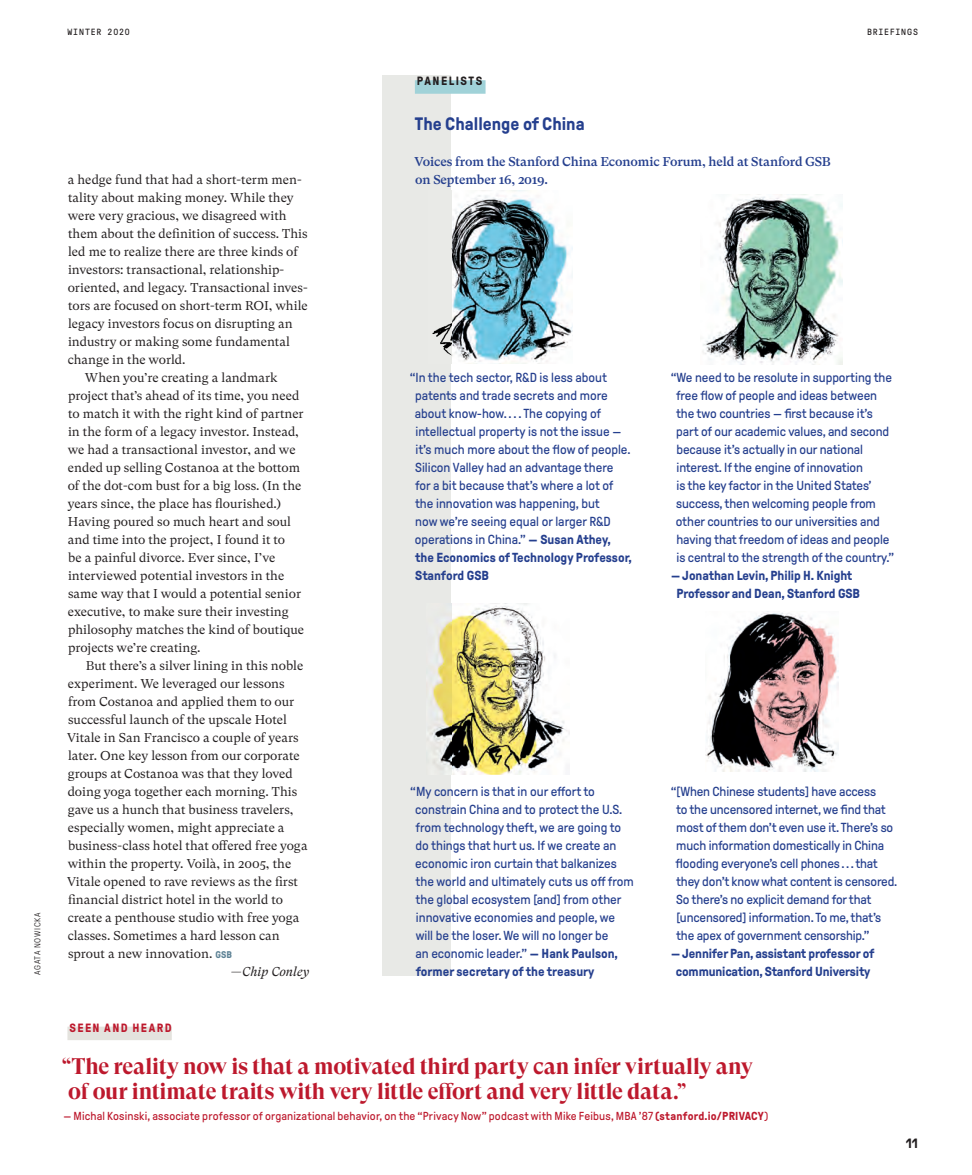
<style>
.page{position:relative;width:972px;height:1175px;background:#fff}
.page>*{position:absolute;margin:0;border:0;box-sizing:border-box;transform-origin:0 0}
.t1{font:700 22.5px/25.5px "GT Super Display";letter-spacing:-.02em;color:#bd192d}
.t2{font:700 18px "GT Pressura Pro";color:#253f8e}
.t3{font:700 13.5px "GT Pressura Pro";color:#231f20}
.t4{font:13.2px/18px "GT Pressura Pro";letter-spacing:-.005em;color:#253f8e}
.t5{font:700 13.2px/18px "GT Pressura Pro";letter-spacing:-.01em;color:#253f8e;text-align:center}
.t6{font:12.75px "GT Super Text";color:#231f20}
.t7{font:500 12.75px/18px "GT Super Text";letter-spacing:-.01em;color:#253f8e}
.t8{font:italic 12.75px "GT Super Text";color:#231f20}
.t9{font:700 12px "GT Pressura Pro";letter-spacing:.12em;color:#bd192d}
.t10{font:700 12px "GT Pressura Pro";letter-spacing:.125em;color:#231f20}
.t11{font:11.7px "GT Pressura Pro";letter-spacing:.015em;color:#bd192d}
.t12{font:9px "GT Pressura Pro Mono";letter-spacing:.09em;color:#231f20}
.t13{font:300 8.7px "GT Pressura Pro";letter-spacing:.08em;color:#231f20}
.s1{font-family:"GT Pressura Pro";font-weight:700;font-size:9.75px;color:#5d8295}
.s2{font-weight:700}
</style>
<div class="page">
<img style="left:702px;top:195px;width:140px;height:169px">
<div style="left:67px;top:1026px;width:105px;height:14px;background:#e4e3de"></div>
<div style="left:382px;top:76px;width:69px;height:900px;background:#e8e9e6"></div>
<div style="left:415px;top:80px;width:71px;height:14px;background:#a0d2d8"></div>
<img style="left:432px;top:191px;width:141px;height:173px">
<img style="left:427px;top:604px;width:142px;height:171px">
<img style="left:705px;top:611px;width:133px;height:160px">
<p class="t13" style="left:34px;top:975px;width:64px;rotate:-90deg">AGATA NOWICKA</p>
<p class="t12" style="left:67px;top:29px;width:64px">WINTER 2020</p>
<p class="t12" style="left:867px;top:29px;width:53px">BRIEFINGS</p>
<p class="t10" style="left:417px;top:76px;width:67px">PANELISTS</p>
<p class="t6" style="left:68px;top:174px;width:235px">a hedge fund that had a short-term men-</p>
<p class="t6" style="left:68px;top:192px;width:227px">tality about making money. While they</p>
<p class="t6" style="left:68px;top:210px;width:220px">were very gracious, we disagreed with</p>
<p class="t6" style="left:68px;top:228px;width:241px">them about the definition of success. This</p>
<p class="t6" style="left:68px;top:246px;width:231px">led me to realize there are three kinds of</p>
<p class="t6" style="left:68px;top:264px;width:218px">investors: transactional, relationship-</p>
<p class="t6" style="left:68px;top:282px;width:241px">oriented, and legacy. Transactional inves-</p>
<p class="t6" style="left:68px;top:300px;width:241px">tors are focused on short-term ROI, while</p>
<p class="t6" style="left:68px;top:318px;width:226px">legacy investors focus on disrupting an</p>
<p class="t6" style="left:68px;top:336px;width:223px">industry or making some fundamental</p>
<p class="t6" style="left:68px;top:354px;width:119px">change in the world.</p>
<p class="t6" style="left:85px;top:372px;width:194px">When you’re creating a landmark</p>
<p class="t6" style="left:68px;top:390px;width:233px">project that’s ahead of its time, you need</p>
<p class="t6" style="left:68px;top:408px;width:237px">to match it with the right kind of partner</p>
<p class="t6" style="left:68px;top:426px;width:232px">in the form of a legacy investor. Instead,</p>
<p class="t6" style="left:68px;top:444px;width:229px">we had a transactional investor, and we</p>
<p class="t6" style="left:68px;top:462px;width:234px">ended up selling Costanoa at the bottom</p>
<p class="t6" style="left:68px;top:480px;width:235px">of the dot-com bust for a big loss. (In the</p>
<p class="t6" style="left:68px;top:498px;width:215px">years since, the place has flourished.)</p>
<p class="t6" style="left:68px;top:516px;width:225px">Having poured so much heart and soul</p>
<p class="t6" style="left:68px;top:534px;width:219px">and time into the project, I found it to</p>
<p class="t6" style="left:68px;top:552px;width:209px">be a painful divorce. Ever since, I’ve</p>
<p class="t6" style="left:68px;top:570px;width:218px">interviewed potential investors in the</p>
<p class="t6" style="left:68px;top:588px;width:234px">same way that I would a potential senior</p>
<p class="t6" style="left:68px;top:606px;width:222px">executive, to make sure their investing</p>
<p class="t6" style="left:68px;top:624px;width:238px">philosophy matches the kind of boutique</p>
<p class="t6" style="left:68px;top:642px;width:134px">projects we’re creating.</p>
<p class="t6" style="left:86px;top:660px;width:219px">But there’s a silver lining in this noble</p>
<p class="t6" style="left:68px;top:678px;width:218px">experiment. We leveraged our lessons</p>
<p class="t6" style="left:68px;top:696px;width:228px">from Costanoa and applied them to our</p>
<p class="t6" style="left:68px;top:714px;width:220px">successful launch of the upscale Hotel</p>
<p class="t6" style="left:67px;top:732px;width:233px">Vitale in San Francisco a couple of years</p>
<p class="t6" style="left:68px;top:750px;width:233px">later. One key lesson from our corporate</p>
<p class="t6" style="left:68px;top:768px;width:227px">groups at Costanoa was that they loved</p>
<p class="t6" style="left:68px;top:786px;width:231px">doing yoga together each morning. This</p>
<p class="t6" style="left:68px;top:804px;width:227px">gave us a hunch that business travelers,</p>
<p class="t6" style="left:68px;top:822px;width:218px">especially women, might appreciate a</p>
<p class="t6" style="left:68px;top:840px;width:241px">business-class hotel that offered free yoga</p>
<p class="t6" style="left:68px;top:858px;width:225px">within the property. Voilà, in 2005, the</p>
<p class="t6" style="left:67px;top:876px;width:232px">Vitale opened to rave reviews as the first</p>
<p class="t6" style="left:68px;top:894px;width:217px">financial district hotel in the world to</p>
<p class="t6" style="left:68px;top:912px;width:233px">create a penthouse studio with free yoga</p>
<p class="t6" style="left:68px;top:930px;width:214px">classes. Sometimes a hard lesson can</p>
<p class="t6" style="left:68px;top:948px;width:166px">sprout a new innovation. <span class="s1">GSB</span></p>
<p class="t8" style="left:231px;top:966px;width:80px">—Chip Conley</p>
<p class="t2" style="left:415px;top:117px;width:171px">The Challenge of China</p>
<p class="t7" style="left:414px;top:153px;width:418px">Voices from the Stanford China Economic Forum, held at Stanford GSB on September 16, 2019.</p>
<p class="t4" style="left:415px;top:369px;width:219px;text-indent:-5px">“In the tech sector, R&amp;D is less about patents and trade secrets and more about know-how. . . . The copying of intellectual property is not the issue — it’s much more about the flow of people.<br>Silicon Valley had an advantage there for a bit because that’s where a lot of the innovation was happening, but<br>now we’re seeing equal or larger R&amp;D operations in China.” <span class="s2">— Susan Athey, the Economics of Technology Professor, Stanford GSB</span></p>
<p class="t4" style="left:676px;top:369px;width:220px;text-indent:-5px">“We need to be resolute in supporting the free flow of people and ideas between the two countries — first because it’s part of our academic values, and second because it’s actually in our national interest. If the engine of innovation<br>is the key factor in the United States’ success, then welcoming people from other countries to our universities and having that freedom of ideas and people is central to the strength of the country.”</p>
<p class="t5" style="left:671px;top:567px;width:190px">— Jonathan Levin, Philip H. Knight<br>Professor and Dean, Stanford GSB</p>
<p class="t4" style="left:415px;top:783px;width:220px;text-indent:-5px">“My concern is that in our effort to constrain China and to protect the U.S. from technology theft, we are going to do things that hurt us. If we create an economic iron curtain that balkanizes the world and ultimately cuts us off from the global ecosystem [and] from other innovative economies and people, we will be the loser. We will no longer be<br>an economic leader.” <span class="s2">— Hank Paulson, former secretary of the treasury</span></p>
<p class="t4" style="left:676px;top:783px;width:223px;text-indent:-5px">“[When Chinese students] have access<br>to the uncensored internet, we find that most of them don’t even use it. There’s so much information domestically in China flooding everyone’s cell phones . . . that they don’t know what content is censored.<br>So there’s no explicit demand for that [uncensored] information. To me, that’s the apex of government censorship.”</p>
<p class="t5" style="left:671px;top:945px;width:205px">— Jennifer Pan, assistant professor of communication, Stanford University</p>
<p class="t9" style="left:69px;top:1022px;width:104px">SEEN AND HEARD</p>
<p class="t1" style="left:68px;top:1055px;width:686px;text-indent:-7px">“The reality now is that a motivated third party can infer virtually any of our intimate traits with very little effort and very little data.”</p>
<p class="t11" style="left:64px;top:1111px;width:706px">— Michal Kosinski, associate professor of organizational behavior, on the “Privacy Now” podcast with Mike Feibus, MBA ’87 <span class="s2">(stanford.io/PRIVACY</span>)</p>
<p class="t3" style="left:906px;top:1138px;width:13px">11</p>
</div>
